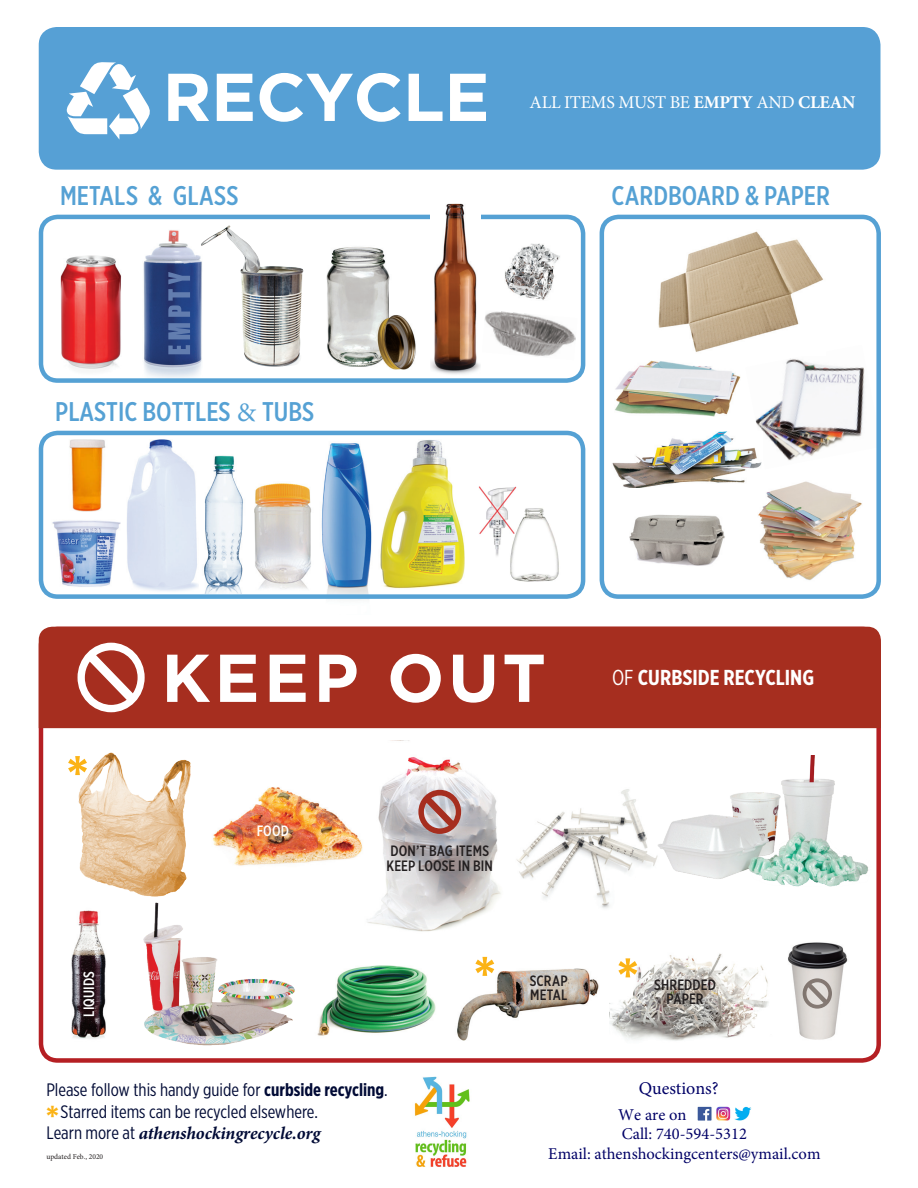
<style>
.page{position:relative;width:918px;height:1188px;background:#fff}
.page>*{position:absolute;margin:0;border:0;box-sizing:border-box;transform-origin:0 0}
.t1{font:700 67.5px "Gotham";letter-spacing:-.005em;color:#fff}
.t2{font:700 57.6px "Gotham";color:#fbb316}
.t3{font:700 34.5px "Gotham";color:#fbb316}
.t4{font:500 27px "Gotham X Narrow";color:#55a1d4}
.t5{font:700 21.6px "Gotham X Narrow";color:#fff}
.t6{font:18px "Gotham X Narrow";color:#000a35}
.t7{font:italic 700 18px "Minion Pro";letter-spacing:-.005em;color:#000a35}
.t8{font:18px "Minion Pro";letter-spacing:-.02em;color:#fff}
.t9{font:18px "Minion Pro";color:#006}
.t10{font:16.5px "Minion Pro";color:#006}
.t11{font:500 15px/15px "Gotham X Narrow";letter-spacing:.01em;color:#231f20}
.t12{font:500 15px "Gotham X Narrow";letter-spacing:.01em;color:#fff}
.t13{font:7.5px "Minion Pro";color:#231f20}
.s1{font-weight:700}
.s2{font-family:"Minion Pro";font-weight:400}
.s3{font-weight:400}
.s4{font-family:"Gotham X Narrow";font-weight:400;font-style:normal}
</style>
<div class="page">
<div style="left:39px;top:27px;width:842px;height:143px;background:#56a0d5;border-radius:18px"></div>
<svg style="left:67px;top:62px;width:83px;height:78px"></svg>
<img style="left:60px;top:255px;width:61px;height:114px">
<img style="left:143px;top:230px;width:58px;height:148px">
<svg style="left:168px;top:345px;width:22px;height:9px"></svg>
<svg style="left:168px;top:323px;width:22px;height:16px"></svg>
<svg style="left:168px;top:272px;width:22px;height:45px"></svg>
<div style="left:39px;top:215px;width:546px;height:168px;border:4px solid #55a1d4;border-radius:17px"></div>
<img style="left:484px;top:311px;width:92px;height:45px">
<img style="left:326px;top:247px;width:90px;height:123px">
<img style="left:505px;top:243px;width:55px;height:57px">
<img style="left:200px;top:225px;width:100px;height:142px">
<img style="left:430px;top:203px;width:50px;height:171px">
<img style="left:38px;top:906px;width:68px;height:137px">
<div style="left:39px;top:627px;width:842px;height:436px;border:4px solid #b51f23;border-radius:17px"></div>
<img style="left:516px;top:789px;width:140px;height:120px">
<img style="left:367px;top:757px;width:134px;height:175px">
<img style="left:67px;top:728px;width:144px;height:187px">
<img style="left:210px;top:776px;width:153px;height:103px">
<svg style="left:418px;top:790px;width:43px;height:44px;background:#ba837f"></svg>
<img style="left:788px;top:942px;width:60px;height:98px">
<svg style="left:803px;top:978px;width:29px;height:31px"></svg>
<div style="left:39px;top:627px;width:842px;height:101px;background:#a62e1f"></div>
<img style="left:93px;top:430px;width:122px;height:161px">
<img style="left:321px;top:443px;width:51px;height:157px">
<img style="left:254px;top:483px;width:57px;height:106px">
<img style="left:629px;top:515px;width:96px;height:51px">
<img style="left:758px;top:481px;width:104px;height:99px">
<img style="left:615px;top:360px;width:125px;height:56px">
<img style="left:380px;top:440px;width:85px;height:149px">
<img style="left:755px;top:358px;width:110px;height:103px">
<img style="left:612px;top:431px;width:150px;height:57px">
<img style="left:52px;top:519px;width:70px;height:68px">
<img style="left:199px;top:446px;width:44px;height:148px">
<div style="left:39px;top:431px;width:546px;height:168px;border:4px solid #55a1d4;border-radius:17px"></div>
<img style="left:609px;top:953px;width:160px;height:88px">
<img style="left:457px;top:968px;width:142px;height:73px">
<img style="left:134px;top:898px;width:161px;height:148px">
<img style="left:317px;top:965px;width:119px;height:71px">
<div style="left:600px;top:215px;width:281px;height:384px;border:4px solid #55a1d4;border-radius:17px"></div>
<img style="left:658px;top:231px;width:165px;height:121px">
<svg style="left:75px;top:640px;width:72px;height:75px"></svg>
<img style="left:656px;top:755px;width:212px;height:132px">
<img style="left:414px;top:1076px;width:56px;height:92px">
<img style="left:697px;top:1106px;width:55px;height:15px">
<img style="left:69px;top:440px;width:54px;height:71px">
<img style="left:479px;top:486px;width:80px;height:96px">
<p class="t1" style="left:163px;top:52px;width:328px">RECYCLE</p>
<p class="t8" style="left:530px;top:90px;width:327px">ALL ITEMS MUST BE <span class="s1">EMPTY</span> AND <span class="s1">CLEAN</span></p>
<p class="t4" style="left:60px;top:179px;width:180px">METALS &amp; GLASS</p>
<p class="t4" style="left:612px;top:179px;width:220px">CARDBOARD &amp; PAPER</p>
<p class="t4" style="left:55px;top:395px;width:260px">PLASTIC BOTTLES <span class="s2">&amp;</span> TUBS</p>
<p class="t2" style="left:65px;top:738px;width:26px">*</p>
<p class="t1" style="left:161px;top:633px;width:386px">KEEP OUT</p>
<p class="t12" style="left:257px;top:822px;width:34px">FOOD</p>
<p class="t11" style="left:387px;top:843px;width:108px">DON’T BAG ITEMS<br>KEEP LOOSE IN BIN</p>
<p class="t5" style="left:612px;top:664px;width:204px"><span class="s3">OF</span> CURBSIDE RECYCLING</p>
<p class="t2" style="left:472px;top:939px;width:26px">*</p>
<p class="t2" style="left:615px;top:940px;width:26px">*</p>
<p class="t12" style="left:80px;top:1017px;width:47px;rotate:-90deg">LIQUIDS</p>
<p class="t11" style="left:654px;top:978px;width:63px;line-height:13.5px;text-align:center">SHREDDED<br>PAPER</p>
<p class="t11" style="left:530px;top:974px;width:39px">SCRAP</p>
<p class="t11" style="left:530px;top:987px;width:38px">METAL</p>
<p class="t6" style="left:46px;top:1079px;width:343px">Please follow this handy guide for <span class="s1">curbside recycling</span>.</p>
<p class="t6" style="left:61px;top:1101px;width:259px">Starred items can be recycled elsewhere.</p>
<p class="t3" style="left:45px;top:1095px;width:16px">*</p>
<h4 class="t7" style="left:46px;top:1121px;width:276px"><span class="s4">Learn more at</span> athenshockingrecycle.org</h4>
<p class="t13" style="left:46px;top:1152px;width:58px">updated Feb., 2020</p>
<p class="t9" style="left:639px;top:1077px;width:81px">Questions?</p>
<p class="t10" style="left:618px;top:1103px;width:70px">We are on</p>
<p class="t10" style="left:622px;top:1123px;width:127px">Call: 740-594-5312</p>
<p class="t10" style="left:548px;top:1143px;width:274px">Email: athenshockingcenters@ymail.com</p>
</div>
